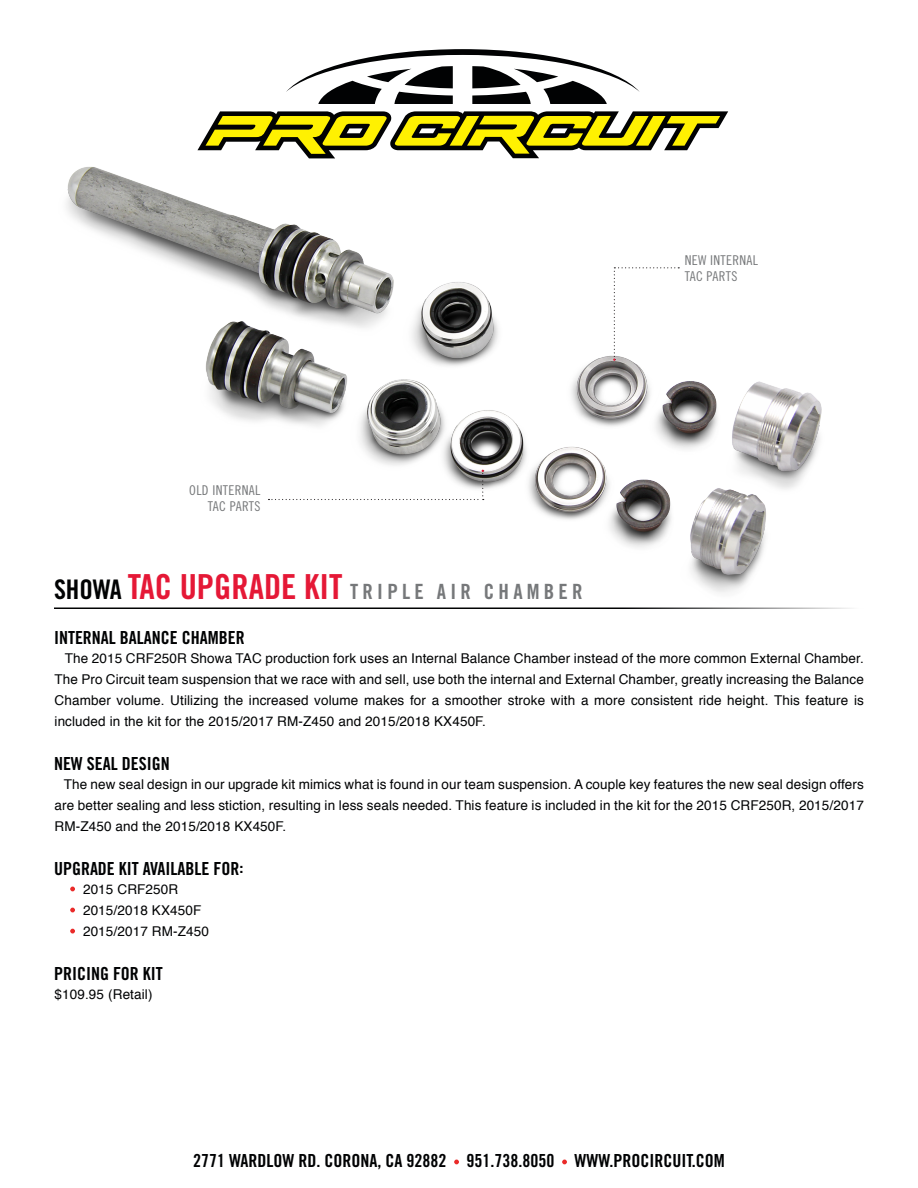
<style>
.page{position:relative;width:918px;height:1188px;background:#fff}
.page>*{position:absolute;margin:0;border:0;box-sizing:border-box;transform-origin:0 0}
.t1{font:21px "Trade Gothic LT Pro Bd Cn 20";color:#76787a}
.t2{font:18px "Trade Gothic LT Pro Bd Cn 20";color:#010203}
.t3{font:13.5px/21px "Helvetica";letter-spacing:.01em;color:#010203;text-align:justify}
.t4{font:13.5px "Trade Gothic LT Pro Cn 18";letter-spacing:.025em;color:#76787a}
.s1{font-size:27px;color:#010203}
.s2{font-size:34.5px;color:#e51836}
</style>
<div class="page">
<img style="left:54px;top:158px;width:787px;height:450px">
<svg style="left:454px;top:1160px;width:5px;height:4px"></svg>
<svg style="left:70px;top:887px;width:5px;height:4px"></svg>
<svg style="left:70px;top:908px;width:5px;height:4px"></svg>
<svg style="left:70px;top:929px;width:5px;height:5px"></svg>
<svg style="left:562px;top:1160px;width:5px;height:4px"></svg>
<hr style="left:54px;top:608px;width:810px;height:1px;background:#010203">
<svg style="left:286px;top:49px;width:354px;height:55px"></svg>
<svg style="left:197px;top:111px;width:531px;height:47px"></svg>
<div style="left:480px;top:468px;width:16px;height:16px;background:#231f20;opacity:.3"></div>
<svg style="left:268px;top:470px;width:216px;height:30px"></svg>
<div style="left:611px;top:357px;width:16px;height:16px;background:#231f20;opacity:.3"></div>
<svg style="left:613px;top:267px;width:66px;height:94px"></svg>
<p class="t4" style="left:189px;top:482px;width:73px">OLD INTERNAL</p>
<p class="t4" style="left:208px;top:499px;width:54px">TAC PARTS</p>
<p class="t1" style="left:54px;top:579px;width:530px"><span class="s1">SHOWA</span> <span class="s2">TAC UPGRADE KIT</span> T R I P L E A I R C H A M B E R</p>
<p class="t2" style="left:54px;top:627px;width:192px">INTERNAL BALANCE CHAMBER</p>
<p class="t4" style="left:685px;top:252px;width:75px">NEW INTERNAL</p>
<p class="t4" style="left:685px;top:268px;width:54px">TAC PARTS</p>
<p class="t3" style="left:55px;top:648px;width:811px;text-indent:10px">The 2015 CRF250R Showa TAC production fork uses an Internal Balance Chamber instead of the more common External Chamber.<br>The Pro Circuit team suspension that we race with and sell, use both the internal and External Chamber, greatly increasing the Balance Chamber volume. Utilizing the increased volume makes for a smoother stroke with a more consistent ride height. This feature is included in the kit for the 2015/2017 RM-Z450 and 2015/2018 KX450F.</p>
<p class="t2" style="left:54px;top:753px;width:117px">NEW SEAL DESIGN</p>
<p class="t3" style="left:55px;top:774px;width:811px;text-indent:9px">The new seal design in our upgrade kit mimics what is found in our team suspension. A couple key features the new seal design offers are better sealing and less stiction, resulting in less seals needed. This feature is included in the kit for the 2015 CRF250R, 2015/2017<br>RM-Z450 and the 2015/2018 KX450F.</p>
<p class="t2" style="left:54px;top:858px;width:191px">UPGRADE KIT AVAILABLE FOR:</p>
<p class="t3" style="left:83px;top:879px;width:97px">2015 CRF250R</p>
<p class="t3" style="left:83px;top:900px;width:120px">2015/2018 KX450F</p>
<p class="t3" style="left:83px;top:921px;width:127px">2015/2017 RM-Z450</p>
<p class="t2" style="left:54px;top:963px;width:110px">PRICING FOR KIT</p>
<p class="t3" style="left:55px;top:984px;width:100px">$109.95 (Retail)</p>
<p class="t2" style="left:193px;top:1150px;width:533px">2771 WARDLOW RD. CORONA, CA 92882 951.738.8050 WWW.PROCIRCUIT.COM</p>
</div>
